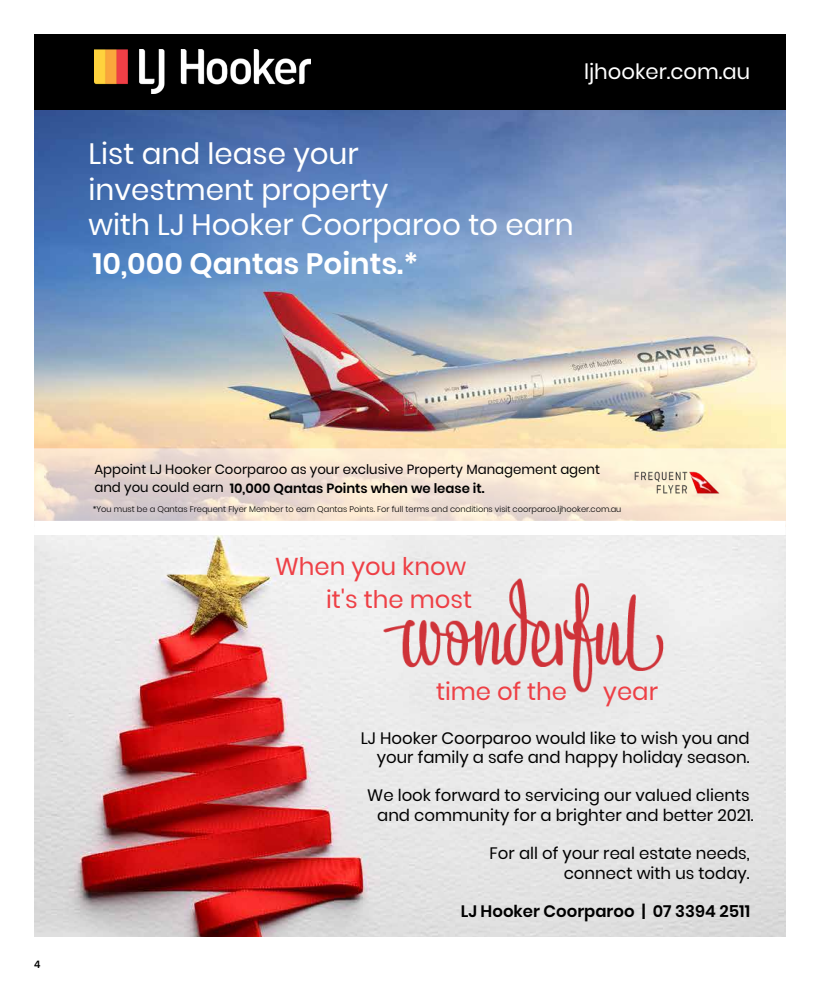
<style>
.page{position:relative;width:820px;height:993px;background:#fff}
.page>*{position:absolute;margin:0;border:0;box-sizing:border-box;transform-origin:0 0}
.t1{font:29.4px/35.1px "Poppins";color:#fff}
.t2{font:600 29.4px "Poppins";color:#fff}
.t3{font:24.3px/33.5px "Poppins";color:#ee4046;text-align:right}
.t4{font:21.1px "Poppins";color:#fff}
.t5{font:16.5px/19.3px "Poppins";color:#000;text-align:right}
.t6{font:600 16.5px "Poppins";color:#000}
.t7{font:13.3px/18.7px "Poppins";color:#000}
.t8{font:600 11px "Proxima Nova";color:#000}
.t9{font:300 8.3px "Poppins";color:#000}
.s1{font-weight:600}
</style>
<div class="page">
<img style="left:34px;top:109px;width:751px;height:339px">
<img style="left:34px;top:535px;width:751px;height:400px">
<svg style="left:34px;top:448px;width:751px;height:72px;background:#f1e1d2"></svg>
<img style="left:624px;top:461px;width:105px;height:42px">
<div style="left:34px;top:34px;width:751px;height:75px;background:#000"></div>
<img style="left:94px;top:50px;width:216px;height:43px">
<svg style="left:34px;top:520px;width:751px;height:1px"></svg>
<img style="left:373px;top:551px;width:321px;height:177px">
<p class="t4" style="left:584px;top:59px;width:167px">ljhooker.com.au</p>
<h1 class="t1" style="left:88px;top:137px;width:486px">List and lease your<br>investment property<br>with LJ Hooker Coorparoo to earn</h1>
<h1 class="t2" style="left:93px;top:246px;width:327px">10,000 Qantas Points.*</h1>
<p class="t8" style="left:34px;top:957px;width:8px">4</p>
<p class="t7" style="left:94px;top:459px;width:507px">Appoint LJ Hooker Coorparoo as your exclusive Property Management agent and you could earn <span class="s1">10,000 Qantas Points when we lease it.</span></p>
<p class="t9" style="left:93px;top:503px;width:530px">*You must be a Qantas Frequent Flyer Member to earn Qantas Points. For full terms and conditions visit coorparoo.ljhooker.com.au</p>
<h2 class="t3" style="left:275px;top:549px;width:198px">When you know it's the most</h2>
<h2 class="t3" style="left:436px;top:674px;width:133px">time of the</h2>
<h2 class="t3" style="left:603px;top:674px;width:56px">year</h2>
<p class="t5" style="left:360px;top:728px;width:390px">LJ Hooker Coorparoo would like to wish you and your family a safe and happy holiday season.</p>
<p class="t5" style="left:367px;top:785px;width:388px">We look forward to servicing our valued clients and community for a brighter and better 2021.</p>
<p class="t5" style="left:489px;top:843px;width:261px">For all of your real estate needs, connect with us today.</p>
<p class="t6" style="left:460px;top:901px;width:291px">LJ Hooker Coorparoo | 07 3394 2511</p>
</div>
